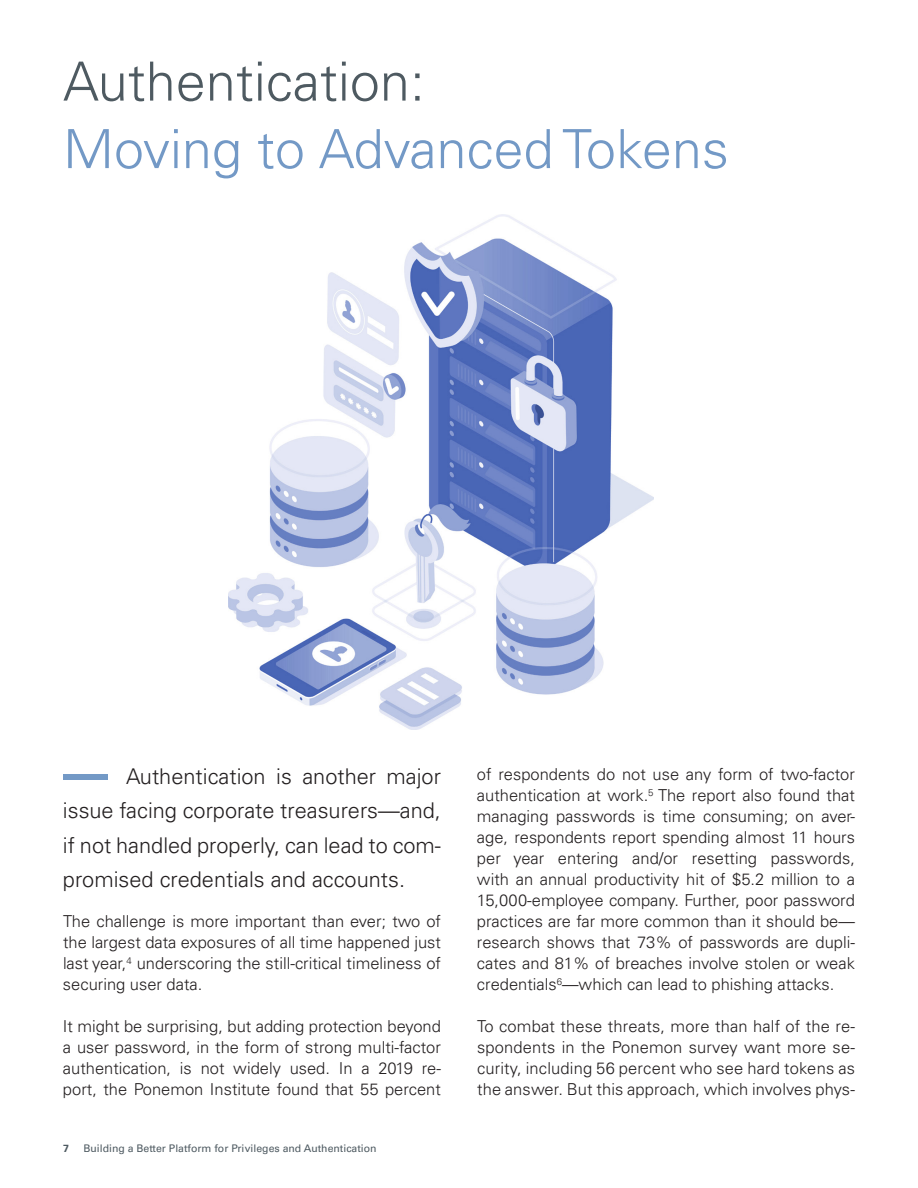
<style>
.page{position:relative;width:918px;height:1188px;background:#fff}
.page>*{position:absolute;margin:0;border:0;box-sizing:border-box;transform-origin:0 0}
.t1{font:300 54px "Univers LT Pro 45";color:#7399c6}
.t2{font:300 54px "Univers LT Pro 45";color:#4e5a61}
.t3{font:300 21.75px/34.5px "Univers LT Pro 45";color:#231f20;text-align:justify}
.t4{font:300 16.5px/21px "Univers LT Pro 45";color:#231f20;text-align:justify}
.t5{font:10.5px "Univers LT Pro 55 Roman";color:#4e5a61}
.t6{font:700 10.5px "Univers LT Pro 65";color:#4e5a61}
</style>
<div class="page">
<div style="left:63px;top:774px;width:45px;height:6px;background:#7399c6"></div>
<img style="left:229px;top:214px;width:424px;height:516px">
<h1 class="t2" style="left:63px;top:46px;width:363px">Authentication:</h1>
<h1 class="t1" style="left:63px;top:114px;width:667px">Moving to Advanced Tokens</h1>
<h2 class="t3" style="left:63px;top:758px;width:380px;text-indent:63px">Authentication is another major issue facing corporate treasurers—and, if not handled properly, can lead to com&shy;promised credentials and accounts.</h2>
<p class="t4" style="left:63px;top:910px;width:380px">The challenge is more important than ever; two of the largest data exposures of all time happened just last year,<sup>4</sup> underscoring the still-critical timeliness of securing user data.</p>
<p class="t4" style="left:63px;top:1015px;width:380px">It might be surprising, but adding protection beyond a user password, in the form of strong multi-factor authentication, is not widely used. In a 2019 re&shy;port, the Ponemon Institute found that 55 percent</p>
<p class="t6" style="left:63px;top:1140px;width:7px">7</p>
<p class="t5" style="left:83px;top:1141px;width:295px">Building a Better Platform for Privileges and Authentication</p>
<p class="t4" style="left:477px;top:763px;width:380px">of respondents do not use any form of two-factor authentication at work.<sup>5</sup> The report also found that managing passwords is time consuming; on aver&shy;age, respondents report spending almost 11 hours per year entering and/or resetting passwords, with an annual productivity hit of $5.2 million to a 15,000-employee company. Further, poor password practices are far more common than it should be— research shows that 73% of passwords are dupli&shy;cates and 81% of breaches involve stolen or weak credentials<sup>6</sup>—which can lead to phishing attacks.</p>
<p class="t4" style="left:477px;top:1015px;width:380px">To combat these threats, more than half of the re&shy;spondents in the Ponemon survey want more se&shy;curity, including 56 percent who see hard tokens as the answer. But this approach, which involves phys-</p>
</div>
